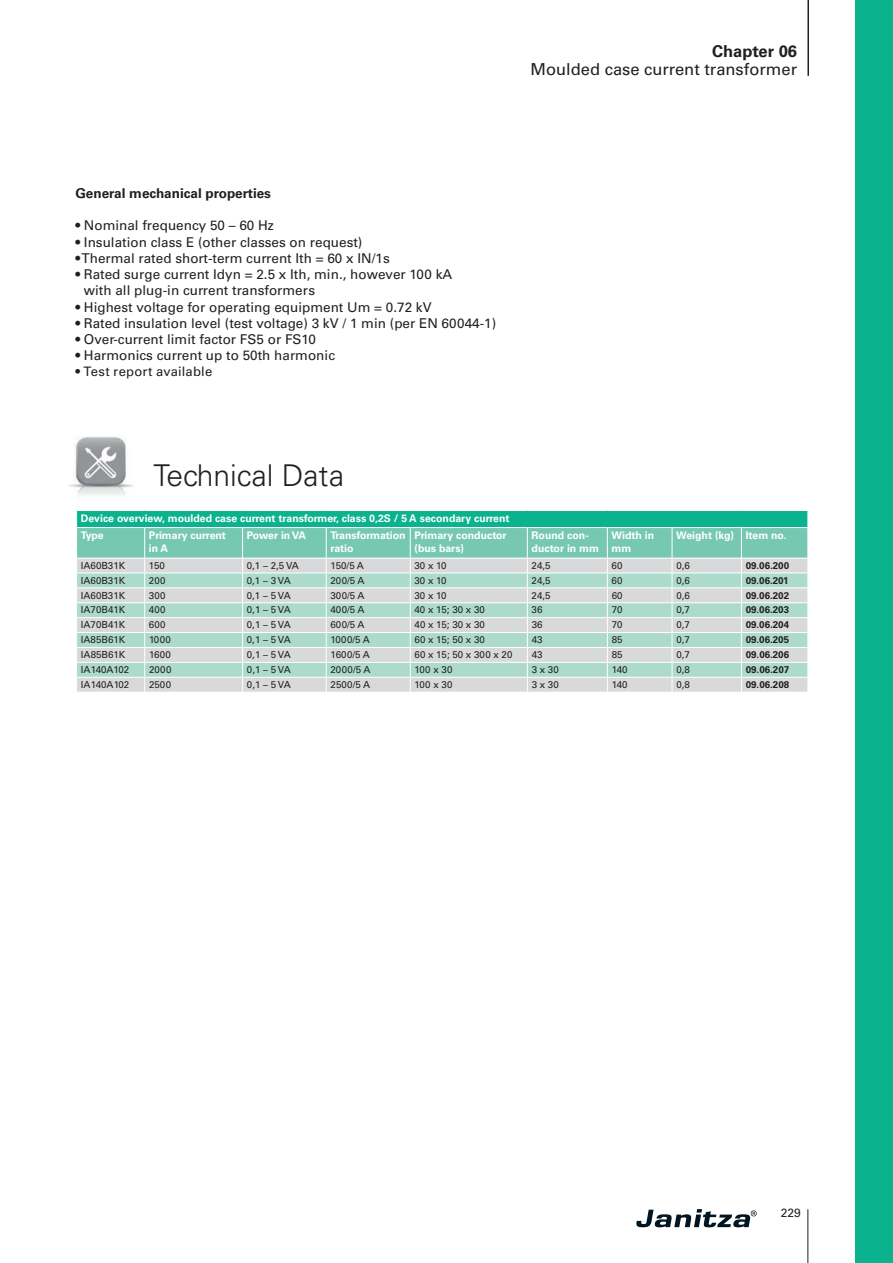
<style>
.page{position:relative;width:893px;height:1263px;background:#fff}
.page>*{position:absolute;margin:0;border:0;box-sizing:border-box;transform-origin:0 0}
.t1{font:300 30px "Univers LT Std";color:#231f20}
.t2{font:16.5px "Univers LT Std";color:#231f20}
.t3{font:700 16.5px "Univers LT Std";color:#231f20}
.t4{font:13.5px/16.2px "Univers LT Std";color:#231f20}
.t5{font:700 13.5px "Univers LT Std";color:#231f20}
.t6{font:13.05px "Univers LT Std";letter-spacing:.01em;color:#231f20}
.t7{font:12px "Univers LT Std";color:#231f20}
.t8{font:700 10.5px/12.6px "Univers LT Std";color:#fff}
.t9{font:700 10.5px "Univers LT Std";letter-spacing:-.02em;color:#fff}
.t10{font:9.75px "Univers LT Std";color:#231f20}
.t11{font:700 9.75px "Univers LT Std";color:#231f20}
</style>
<div class="page">
<div style="left:854px;top:0;width:38px;height:1262px;background:#0ab38d"></div>
<hr style="left:807px;top:0;width:1px;height:76px;background:#231f20">
<svg style="left:636px;top:1209px;width:120px;height:17px"></svg>
<hr style="left:807px;top:1208px;width:1px;height:54px;background:#231f20">
<img style="left:68px;top:436px;width:66px;height:60px">
<svg style="left:76px;top:511px;width:732px;height:181px;background:#abd6ca"></svg>
<hr style="left:76px;top:557px;width:69px;height:1px;background:#fff">
<hr style="left:145px;top:557px;width:97px;height:1px;background:#fff">
<hr style="left:242px;top:557px;width:84px;height:1px;background:#fff">
<hr style="left:326px;top:557px;width:84px;height:1px;background:#fff">
<hr style="left:410px;top:557px;width:117px;height:1px;background:#fff">
<hr style="left:527px;top:557px;width:80px;height:1px;background:#fff">
<hr style="left:607px;top:557px;width:64px;height:1px;background:#fff">
<hr style="left:671px;top:557px;width:70px;height:1px;background:#fff">
<hr style="left:741px;top:557px;width:66px;height:1px;background:#fff">
<h2 class="t3" style="left:711px;top:42px;width:86px">Chapter 06</h2>
<h2 class="t2" style="left:530px;top:60px;width:268px">Moulded case current transformer</h2>
<h3 class="t5" style="left:75px;top:185px;width:197px">General mechanical properties</h3>
<h3 class="t4" style="left:75px;top:217px;width:200px">• Nominal frequency 50 – 60 Hz</h3>
<h3 class="t4" style="left:75px;top:234px;width:288px">• Insulation class E (other classes on request)</h3>
<h3 class="t4" style="left:75px;top:250px;width:316px">• Thermal rated short-term current Ith = 60 x IN/1s</h3>
<h3 class="t4" style="left:84px;top:266px;width:369px;text-indent:-8px">• Rated surge current Idyn = 2.5 x Ith, min., however 100 kA with all plug-in current transformers</h3>
<h3 class="t4" style="left:75px;top:298px;width:357px">• Highest voltage for operating equipment Um = 0.72 kV</h3>
<h3 class="t4" style="left:75px;top:315px;width:422px">• Rated insulation level (test voltage) 3 kV / 1 min (per EN 60044-1)</h3>
<h3 class="t4" style="left:75px;top:331px;width:242px">• Over-current limit factor FS5 or FS10</h3>
<h3 class="t4" style="left:75px;top:347px;width:261px">• Harmonics current up to 50th harmonic</h3>
<h3 class="t6" style="left:75px;top:363px;width:138px">• Test report available</h3>
<h1 class="t1" style="left:153px;top:457px;width:192px">Technical Data</h1>
<p class="t8" style="left:81px;top:510px;width:430px;line-height:17px">Device overview, moulded case current transformer, class 0,2S / 5 A secondary current<br>Type</p>
<p class="t8" style="left:149px;top:529px;width:79px">Primary current in A</p>
<p class="t9" style="left:247px;top:529px;width:61px">Power in VA</p>
<p class="t8" style="left:330px;top:529px;width:77px">Transformation ratio</p>
<p class="t8" style="left:414px;top:529px;width:94px">Primary conductor (bus bars)</p>
<p class="t8" style="left:531px;top:529px;width:69px">Round con&shy;ductor in mm</p>
<p class="t8" style="left:611px;top:529px;width:44px">Width in mm</p>
<p class="t8" style="left:676px;top:529px;width:112px">Weight (kg) Item no.</p>
<p class="t10" style="left:81px;top:559px;width:46px">IA60B31K</p>
<p class="t10" style="left:149px;top:559px;width:18px">150</p>
<p class="t10" style="left:247px;top:559px;width:54px">0,1 – 2,5 VA</p>
<p class="t10" style="left:330px;top:559px;width:35px">150/5 A</p>
<p class="t10" style="left:414px;top:559px;width:33px">30 x 10</p>
<p class="t10" style="left:531px;top:559px;width:20px">24,5</p>
<p class="t10" style="left:611px;top:559px;width:12px">60</p>
<p class="t10" style="left:676px;top:559px;width:15px">0,6</p>
<p class="t11" style="left:745px;top:559px;width:45px">09.06.200</p>
<p class="t10" style="left:81px;top:574px;width:46px">IA60B31K</p>
<p class="t10" style="left:149px;top:574px;width:18px">200</p>
<p class="t10" style="left:247px;top:574px;width:46px">0,1 – 3 VA</p>
<p class="t10" style="left:330px;top:574px;width:36px">200/5 A</p>
<p class="t10" style="left:414px;top:574px;width:33px">30 x 10</p>
<p class="t10" style="left:531px;top:574px;width:20px">24,5</p>
<p class="t10" style="left:611px;top:574px;width:12px">60</p>
<p class="t10" style="left:676px;top:574px;width:15px">0,6</p>
<p class="t11" style="left:745px;top:574px;width:44px">09.06.201</p>
<p class="t10" style="left:81px;top:589px;width:46px">IA60B31K</p>
<p class="t10" style="left:149px;top:589px;width:18px">300</p>
<p class="t10" style="left:247px;top:589px;width:46px">0,1 – 5 VA</p>
<p class="t10" style="left:330px;top:589px;width:36px">300/5 A</p>
<p class="t10" style="left:414px;top:589px;width:33px">30 x 10</p>
<p class="t10" style="left:531px;top:589px;width:20px">24,5</p>
<p class="t10" style="left:611px;top:589px;width:12px">60</p>
<p class="t10" style="left:676px;top:589px;width:15px">0,6</p>
<p class="t11" style="left:745px;top:589px;width:45px">09.06.202</p>
<p class="t10" style="left:81px;top:604px;width:46px">IA70B41K</p>
<p class="t10" style="left:149px;top:604px;width:18px">400</p>
<p class="t10" style="left:247px;top:604px;width:46px">0,1 – 5 VA</p>
<p class="t10" style="left:330px;top:604px;width:36px">400/5 A</p>
<p class="t10" style="left:414px;top:604px;width:72px">40 x 15; 30 x 30</p>
<p class="t10" style="left:531px;top:604px;width:12px">36</p>
<p class="t10" style="left:611px;top:604px;width:12px">70</p>
<p class="t10" style="left:676px;top:604px;width:15px">0,7</p>
<p class="t11" style="left:745px;top:604px;width:45px">09.06.203</p>
<p class="t10" style="left:81px;top:619px;width:46px">IA70B41K</p>
<p class="t10" style="left:149px;top:619px;width:18px">600</p>
<p class="t10" style="left:247px;top:619px;width:46px">0,1 – 5 VA</p>
<p class="t10" style="left:330px;top:619px;width:36px">600/5 A</p>
<p class="t10" style="left:414px;top:619px;width:72px">40 x 15; 30 x 30</p>
<p class="t10" style="left:531px;top:619px;width:12px">36</p>
<p class="t10" style="left:611px;top:619px;width:12px">70</p>
<p class="t10" style="left:676px;top:619px;width:15px">0,7</p>
<p class="t11" style="left:745px;top:619px;width:45px">09.06.204</p>
<p class="t10" style="left:81px;top:633px;width:46px">IA85B61K</p>
<p class="t10" style="left:149px;top:633px;width:23px">1000</p>
<p class="t10" style="left:247px;top:633px;width:46px">0,1 – 5 VA</p>
<p class="t10" style="left:330px;top:633px;width:41px">1000/5 A</p>
<p class="t10" style="left:414px;top:633px;width:72px">60 x 15; 50 x 30</p>
<p class="t10" style="left:531px;top:633px;width:12px">43</p>
<p class="t10" style="left:611px;top:633px;width:12px">85</p>
<p class="t10" style="left:676px;top:633px;width:15px">0,7</p>
<p class="t11" style="left:745px;top:634px;width:45px">09.06.205</p>
<p class="t10" style="left:81px;top:648px;width:46px">IA85B61K</p>
<p class="t10" style="left:149px;top:648px;width:23px">1600</p>
<p class="t10" style="left:247px;top:648px;width:46px">0,1 – 5 VA</p>
<p class="t10" style="left:330px;top:648px;width:41px">1600/5 A</p>
<p class="t10" style="left:414px;top:648px;width:99px">60 x 15; 50 x 300 x 20</p>
<p class="t10" style="left:531px;top:648px;width:12px">43</p>
<p class="t10" style="left:611px;top:648px;width:12px">85</p>
<p class="t10" style="left:676px;top:648px;width:15px">0,7</p>
<p class="t11" style="left:745px;top:648px;width:45px">09.06.206</p>
<p class="t10" style="left:81px;top:663px;width:50px">IA140A102</p>
<p class="t10" style="left:149px;top:663px;width:24px">2000</p>
<p class="t10" style="left:247px;top:663px;width:46px">0,1 – 5 VA</p>
<p class="t10" style="left:330px;top:663px;width:41px">2000/5 A</p>
<p class="t10" style="left:414px;top:663px;width:39px">100 x 30</p>
<p class="t10" style="left:531px;top:663px;width:29px">3 x 30</p>
<p class="t10" style="left:611px;top:663px;width:17px">140</p>
<p class="t10" style="left:676px;top:663px;width:15px">0,8</p>
<p class="t11" style="left:745px;top:663px;width:45px">09.06.207</p>
<p class="t10" style="left:81px;top:678px;width:50px">IA140A102</p>
<p class="t10" style="left:149px;top:678px;width:24px">2500</p>
<p class="t10" style="left:247px;top:678px;width:46px">0,1 – 5 VA</p>
<p class="t10" style="left:330px;top:678px;width:41px">2500/5 A</p>
<p class="t10" style="left:414px;top:678px;width:39px">100 x 30</p>
<p class="t10" style="left:531px;top:678px;width:29px">3 x 30</p>
<p class="t10" style="left:611px;top:678px;width:17px">140</p>
<p class="t10" style="left:676px;top:678px;width:15px">0,8</p>
<p class="t11" style="left:745px;top:678px;width:45px">09.06.208</p>
<p class="t7" style="left:780px;top:1205px;width:22px">229</p>
</div>
